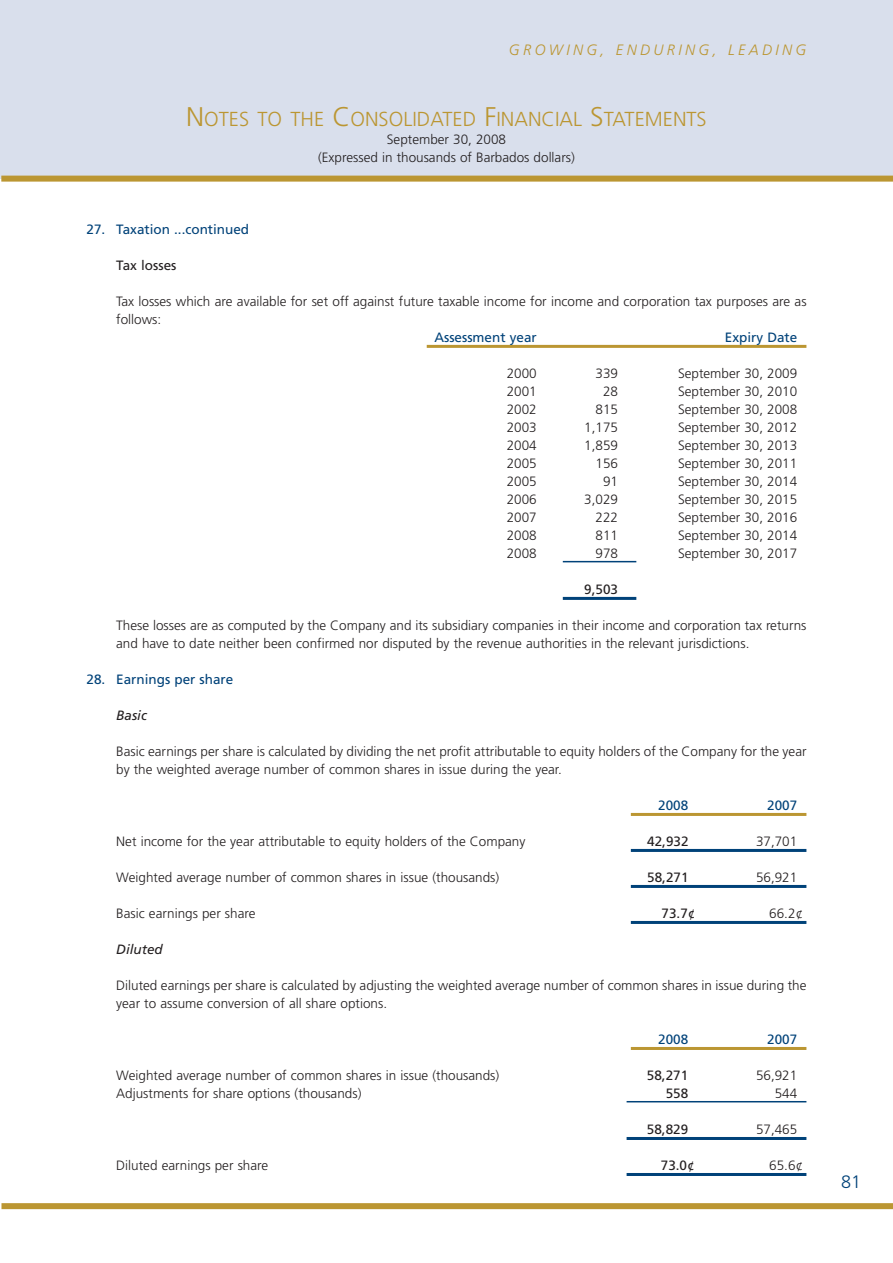
<style>
.page{position:relative;width:893px;height:1263px;background:#fff}
.page>*{position:absolute;margin:0;border:0;box-sizing:border-box;transform-origin:0 0}
.t1{font:300 20.25px "Frutiger";color:#bb9632}
.t2{font:300 18px "Frutiger";color:#004279}
.t3{font:italic 300 15px "Frutiger";letter-spacing:.22em;color:#bb9632}
.t4{font:300 13.5px/18px "Frutiger";color:#231f20}
.t5{font:13.5px "Frutiger";color:#004279}
.t6{font:13.5px "Frutiger";color:#231f20}
.t7{font:italic 13.5px "Frutiger";color:#231f20}
.s1{font-size:27px}
</style>
<div class="page">
<div style="left:0;top:0;width:893px;height:179px;background:#d9dfec"></div>
<div style="left:1px;top:176px;width:892px;height:6px;background:#bb9632"></div>
<div style="left:1px;top:1203px;width:892px;height:6px;background:#bb9632"></div>
<hr style="left:0;top:0;width:1px;height:180px;background:#d9dfec">
<hr style="left:427px;top:345px;width:379px;height:3px;background:#bb9632">
<hr style="left:563px;top:561px;width:73px;height:1px;background:#004279">
<hr style="left:563px;top:597px;width:73px;height:3px;background:#004279">
<hr style="left:631px;top:813px;width:175px;height:3px;background:#bb9632">
<hr style="left:631px;top:849px;width:175px;height:3px;background:#004279">
<hr style="left:631px;top:885px;width:175px;height:3px;background:#004279">
<hr style="left:631px;top:921px;width:175px;height:3px;background:#004279">
<hr style="left:631px;top:1047px;width:175px;height:3px;background:#bb9632">
<hr style="left:627px;top:1101px;width:179px;height:1px;background:#004279">
<hr style="left:627px;top:1137px;width:179px;height:3px;background:#004279">
<hr style="left:627px;top:1173px;width:179px;height:3px;background:#004279">
<p class="t3" style="left:509px;top:44px;width:299px">GROWING, ENDURING, LEADING</p>
<h1 class="t1" style="left:186px;top:111px;width:522px"><span class="s1">N</span>OTES TO THE <span class="s1">C</span>ONSOLIDATED <span class="s1">F</span>INANCIAL <span class="s1">S</span>TATEMENTS</h1>
<p class="t4" style="left:318px;top:131px;width:258px;text-align:center">September 30, 2008<br>(Expressed in thousands of Barbados dollars)</p>
<p class="t5" style="left:87px;top:224px;width:164px">27. Taxation ...continued</p>
<p class="t6" style="left:116px;top:260px;width:62px">Tax losses</p>
<p class="t4" style="left:116px;top:293px;width:692px">Tax losses which are available for set off against future taxable income for income and corporation tax purposes are as follows:</p>
<p class="t5" style="left:434px;top:332px;width:104px">Assessment year</p>
<p class="t5" style="left:725px;top:332px;width:74px">Expiry Date</p>
<p class="t4" style="left:507px;top:365px;width:32px">2000</p>
<p class="t4" style="left:596px;top:365px;width:24px">339</p>
<p class="t4" style="left:678px;top:365px;width:121px">September 30, 2009</p>
<p class="t4" style="left:507px;top:383px;width:32px">2001</p>
<p class="t4" style="left:603px;top:383px;width:17px">28</p>
<p class="t4" style="left:678px;top:383px;width:121px">September 30, 2010</p>
<p class="t4" style="left:507px;top:401px;width:32px">2002</p>
<p class="t4" style="left:596px;top:401px;width:24px">815</p>
<p class="t4" style="left:678px;top:401px;width:121px">September 30, 2008</p>
<p class="t4" style="left:507px;top:419px;width:32px">2003</p>
<p class="t4" style="left:584px;top:419px;width:35px">1,175</p>
<p class="t4" style="left:678px;top:419px;width:121px">September 30, 2012</p>
<p class="t4" style="left:507px;top:437px;width:32px">2004</p>
<p class="t4" style="left:584px;top:437px;width:35px">1,859</p>
<p class="t4" style="left:678px;top:437px;width:121px">September 30, 2013</p>
<p class="t4" style="left:507px;top:455px;width:32px">2005</p>
<p class="t4" style="left:596px;top:455px;width:24px">156</p>
<p class="t4" style="left:678px;top:455px;width:121px">September 30, 2011</p>
<p class="t4" style="left:507px;top:473px;width:32px">2005</p>
<p class="t4" style="left:603px;top:473px;width:17px">91</p>
<p class="t4" style="left:678px;top:473px;width:121px">September 30, 2014</p>
<p class="t4" style="left:507px;top:491px;width:32px">2006</p>
<p class="t4" style="left:584px;top:491px;width:35px">3,029</p>
<p class="t4" style="left:678px;top:491px;width:121px">September 30, 2015</p>
<p class="t4" style="left:507px;top:509px;width:32px">2007</p>
<p class="t4" style="left:596px;top:509px;width:24px">222</p>
<p class="t4" style="left:678px;top:509px;width:121px">September 30, 2016</p>
<p class="t4" style="left:507px;top:527px;width:32px">2008</p>
<p class="t4" style="left:596px;top:527px;width:24px">811</p>
<p class="t4" style="left:678px;top:527px;width:121px">September 30, 2014</p>
<p class="t4" style="left:507px;top:545px;width:32px">2008</p>
<p class="t4" style="left:596px;top:545px;width:24px">978</p>
<p class="t4" style="left:678px;top:545px;width:121px">September 30, 2017</p>
<p class="t6" style="left:584px;top:584px;width:35px">9,503</p>
<p class="t4" style="left:116px;top:617px;width:692px">These losses are as computed by the Company and its subsidiary companies in their income and corporation tax returns and have to date neither been confirmed nor disputed by the revenue authorities in the relevant jurisdictions.</p>
<p class="t5" style="left:87px;top:674px;width:148px">28. Earnings per share</p>
<p class="t7" style="left:116px;top:710px;width:32px">Basic</p>
<p class="t4" style="left:116px;top:743px;width:692px">Basic earnings per share is calculated by dividing the net profit attributable to equity holders of the Company for the year by the weighted average number of common shares in issue during the year.</p>
<p class="t5" style="left:658px;top:800px;width:32px">2008</p>
<p class="t5" style="left:767px;top:800px;width:32px">2007</p>
<p class="t4" style="left:116px;top:833px;width:411px">Net income for the year attributable to equity holders of the Company</p>
<p class="t6" style="left:647px;top:836px;width:43px">42,932</p>
<p class="t4" style="left:756px;top:833px;width:43px">37,701</p>
<p class="t4" style="left:116px;top:869px;width:384px">Weighted average number of common shares in issue (thousands)</p>
<p class="t6" style="left:647px;top:872px;width:43px">58,271</p>
<p class="t4" style="left:756px;top:869px;width:43px">56,921</p>
<p class="t4" style="left:116px;top:905px;width:141px">Basic earnings per share</p>
<p class="t6" style="left:662px;top:908px;width:35px">73.7¢</p>
<p class="t4" style="left:769px;top:905px;width:35px">66.2¢</p>
<p class="t7" style="left:116px;top:944px;width:48px">Diluted</p>
<p class="t4" style="left:116px;top:977px;width:692px">Diluted earnings per share is calculated by adjusting the weighted average number of common shares in issue during the year to assume conversion of all share options.</p>
<p class="t5" style="left:658px;top:1034px;width:32px">2008</p>
<p class="t5" style="left:767px;top:1034px;width:32px">2007</p>
<p class="t4" style="left:116px;top:1067px;width:384px">Weighted average number of common shares in issue (thousands)</p>
<p class="t6" style="left:647px;top:1070px;width:43px">58,271</p>
<p class="t4" style="left:756px;top:1067px;width:43px">56,921</p>
<p class="t4" style="left:116px;top:1085px;width:247px">Adjustments for share options (thousands)</p>
<p class="t6" style="left:666px;top:1088px;width:24px">558</p>
<p class="t4" style="left:775px;top:1085px;width:24px">544</p>
<p class="t6" style="left:647px;top:1124px;width:43px">58,829</p>
<p class="t4" style="left:756px;top:1121px;width:43px">57,465</p>
<p class="t4" style="left:116px;top:1157px;width:153px">Diluted earnings per share</p>
<p class="t6" style="left:661px;top:1160px;width:35px">73.0¢</p>
<p class="t4" style="left:769px;top:1157px;width:35px">65.6¢</p>
<h2 class="t2" style="left:841px;top:1174px;width:22px">81</h2>
</div>
